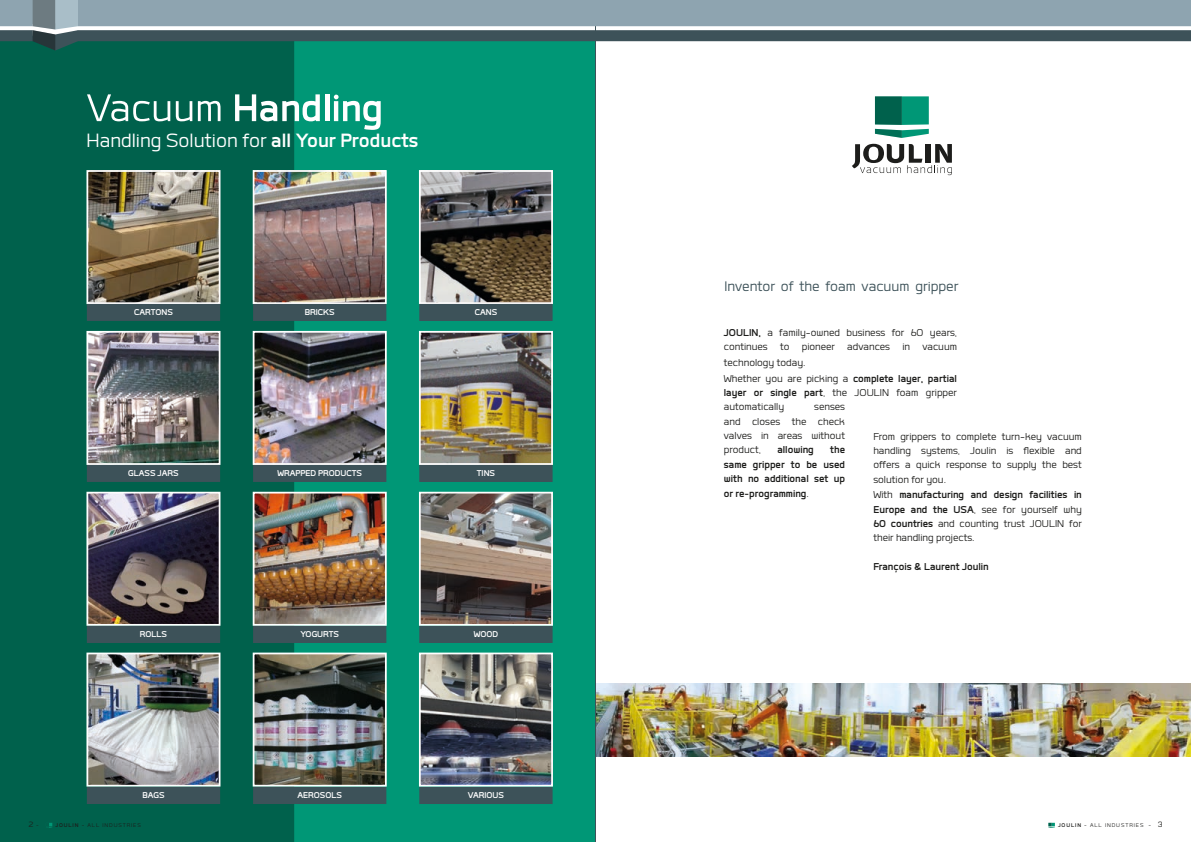
<style>
.page{position:relative;width:1191px;height:842px;background:#fff}
.page>*{position:absolute;margin:0;border:0;box-sizing:border-box;transform-origin:0 0}
.Titre_9_G{font:50px "Labrador A Bold";color:#fff}
.SOUS_TITRE_8{font:25px "Labrador A Regular";color:#fff}
.SOUS_TITRE_8-2{font:18px "Labrador A Regular";color:#3d5259}
.Txt_1{font:13px "Labrador A Regular";color:#1d1d1b}
.Txt_1-2{font:13px "Labrador A Bold";color:#1d1d1b}
.TITRE_FILET_PETIT_6{font:11px "Labrador A Bold";color:#fff}
.t1{font:10px "Labrador A Regular";color:#1d1d1b}
.t2{font:7px "Labrador A Regular";letter-spacing:.13em;color:#1d1d1b}
.s1{font-family:"Labrador A Regular"}
.s2{font-family:"Labrador A Bold"}
.s3{font-size:7px}
.s4{font-size:10px}
</style>
<div class="page">
<div style="left:294px;top:37px;width:301px;height:805px;background:#009776"></div>
<div style="left:0;top:51px;width:294px;height:791px;background:#00614c"></div>
<img style="left:596px;top:683px;width:595px;height:73px">
<img style="left:89px;top:334px;width:128px;height:128px">
<div style="left:86px;top:331px;width:134px;height:134px;border:2px solid #fff"></div>
<img style="left:89px;top:495px;width:128px;height:128px">
<div style="left:86px;top:492px;width:134px;height:134px;border:2px solid #fff"></div>
<img style="left:89px;top:656px;width:128px;height:127px">
<div style="left:86px;top:653px;width:134px;height:133px;border:2px solid #fff"></div>
<img style="left:256px;top:173px;width:128px;height:128px">
<div style="left:253px;top:170px;width:134px;height:134px;border:2px solid #fff"></div>
<img style="left:256px;top:495px;width:128px;height:128px">
<div style="left:253px;top:492px;width:134px;height:134px;border:2px solid #fff"></div>
<img style="left:256px;top:656px;width:128px;height:127px">
<div style="left:253px;top:653px;width:134px;height:133px;border:2px solid #fff"></div>
<img style="left:422px;top:334px;width:128px;height:128px">
<div style="left:419px;top:331px;width:134px;height:134px;border:2px solid #fff"></div>
<img style="left:422px;top:656px;width:128px;height:127px">
<div style="left:419px;top:653px;width:134px;height:133px;border:2px solid #fff"></div>
<img style="left:89px;top:173px;width:128px;height:128px">
<div style="left:86px;top:170px;width:134px;height:134px;border:2px solid #fff"></div>
<img style="left:256px;top:334px;width:128px;height:128px">
<div style="left:253px;top:331px;width:134px;height:134px;border:2px solid #fff"></div>
<img style="left:422px;top:173px;width:128px;height:128px">
<div style="left:419px;top:170px;width:134px;height:134px;border:2px solid #fff"></div>
<img style="left:422px;top:495px;width:128px;height:128px">
<div style="left:419px;top:492px;width:134px;height:134px;border:2px solid #fff"></div>
<hr style="left:595px;top:0;width:1px;height:842px;background:#3d5259">
<svg style="left:875px;top:96px;width:53px;height:42px"></svg>
<svg style="left:852px;top:144px;width:100px;height:31px"></svg>
<div style="left:87px;top:304px;width:133px;height:17px;background:#3d5259"></div>
<div style="left:87px;top:465px;width:133px;height:17px;background:#3d5259"></div>
<div style="left:87px;top:787px;width:133px;height:17px;background:#3d5259"></div>
<div style="left:87px;top:626px;width:133px;height:17px;background:#3d5259"></div>
<div style="left:253px;top:304px;width:133px;height:17px;background:#3d5259"></div>
<div style="left:253px;top:465px;width:133px;height:17px;background:#3d5259"></div>
<div style="left:253px;top:787px;width:133px;height:17px;background:#3d5259"></div>
<div style="left:253px;top:626px;width:133px;height:17px;background:#3d5259"></div>
<div style="left:419px;top:304px;width:133px;height:17px;background:#3d5259"></div>
<div style="left:419px;top:465px;width:133px;height:17px;background:#3d5259"></div>
<div style="left:419px;top:787px;width:133px;height:17px;background:#3d5259"></div>
<div style="left:419px;top:626px;width:133px;height:17px;background:#3d5259"></div>
<svg style="left:1048px;top:823px;width:7px;height:5px"></svg>
<svg style="left:46px;top:823px;width:6px;height:5px"></svg>
<svg style="left:0;top:0;width:1191px;height:51px"></svg>
<p class="Titre_9_G" style="left:86px;top:82px;width:298px"><span class="s1">Vacuum</span> Handling</p>
<p class="SOUS_TITRE_8" style="left:86px;top:128px;width:333px">Handling Solution for <span class="s2">all Your Products</span></p>
<p class="SOUS_TITRE_8-2" style="left:724px;top:277px;width:235px">Inventor of the foam vacuum gripper</p>
<p class="TITRE_FILET_PETIT_6" style="left:134px;top:306px;width:40px">CARTONS</p>
<p class="TITRE_FILET_PETIT_6" style="left:305px;top:306px;width:31px">BRICKS</p>
<p class="TITRE_FILET_PETIT_6" style="left:475px;top:306px;width:24px">CANS</p>
<p class="TITRE_FILET_PETIT_6" style="left:128px;top:467px;width:52px">GLASS JARS</p>
<p class="TITRE_FILET_PETIT_6" style="left:277px;top:467px;width:86px">WRAPPED PRODUCTS</p>
<p class="TITRE_FILET_PETIT_6" style="left:477px;top:467px;width:20px">TINS</p>
<p class="Txt_1" style="left:724px;top:326px;width:235px"><span class="s2">JOULIN,</span> a family-owned business for 60 years,</p>
<p class="Txt_1" style="left:724px;top:340px;width:235px">continues to pioneer advances in vacuum</p>
<p class="Txt_1" style="left:724px;top:356px;width:83px">technology today.</p>
<p class="Txt_1" style="left:724px;top:372px;width:235px">Whether you are picking a <span class="s2">complete layer, partial</span></p>
<p class="Txt_1" style="left:724px;top:386px;width:235px"><span class="s2">layer or single part</span>, the JOULIN foam gripper</p>
<p class="Txt_1" style="left:724px;top:400px;width:62px">automatically</p>
<p class="Txt_1" style="left:814px;top:400px;width:32px">senses</p>
<p class="Txt_1" style="left:724px;top:415px;width:123px">and closes the check</p>
<p class="Txt_1" style="left:724px;top:429px;width:123px">valves in areas without</p>
<p class="Txt_1" style="left:724px;top:443px;width:39px">product,</p>
<p class="Txt_1-2" style="left:777px;top:443px;width:38px">allowing</p>
<p class="Txt_1-2" style="left:830px;top:443px;width:16px">the</p>
<p class="Txt_1-2" style="left:724px;top:458px;width:123px">same gripper to be used</p>
<p class="Txt_1-2" style="left:724px;top:472px;width:123px">with no additional set up</p>
<p class="Txt_1-2" style="left:724px;top:486px;width:86px">or re-programming<span class="s1">.</span></p>
<p class="Txt_1" style="left:873px;top:430px;width:210px">From grippers to complete turn-key vacuum</p>
<p class="Txt_1" style="left:873px;top:444px;width:210px">handling systems, Joulin is flexible and</p>
<p class="Txt_1" style="left:873px;top:458px;width:210px">offers a quick response to supply the best</p>
<p class="Txt_1" style="left:873px;top:473px;width:74px">solution for you.</p>
<p class="Txt_1-2" style="left:873px;top:488px;width:210px"><span class="s1">With</span> manufacturing and design facilities in</p>
<p class="Txt_1" style="left:873px;top:503px;width:210px"><span class="s2">Europe and the USA</span>, see for yourself why</p>
<p class="Txt_1" style="left:873px;top:517px;width:210px"><span class="s2">60 countries</span> and counting trust JOULIN for</p>
<p class="Txt_1" style="left:873px;top:531px;width:103px">their handling projects.</p>
<p class="Txt_1-2" style="left:873px;top:560px;width:117px">François &amp; Laurent Joulin</p>
<p class="TITRE_FILET_PETIT_6" style="left:140px;top:628px;width:29px">ROLLS</p>
<p class="TITRE_FILET_PETIT_6" style="left:300px;top:628px;width:40px">YOGURTS</p>
<p class="TITRE_FILET_PETIT_6" style="left:474px;top:628px;width:26px">WOOD</p>
<p class="TITRE_FILET_PETIT_6" style="left:142px;top:789px;width:23px">BAGS</p>
<p class="TITRE_FILET_PETIT_6" style="left:297px;top:789px;width:46px">AEROSOLS</p>
<p class="TITRE_FILET_PETIT_6" style="left:468px;top:789px;width:38px">VARIOUS</p>
<p class="t1" style="left:28px;top:819px;width:12px">2 <span class="s3">-</span></p>
<p class="t2" style="left:55px;top:821px;width:87px"><span class="s2">JOULIN</span> - ALL INDUSTRIES</p>
<p class="t2" style="left:1058px;top:821px;width:106px"><span class="s2">JOULIN</span> - ALL INDUSTRIES - <span class="s4">3</span></p>
</div>
